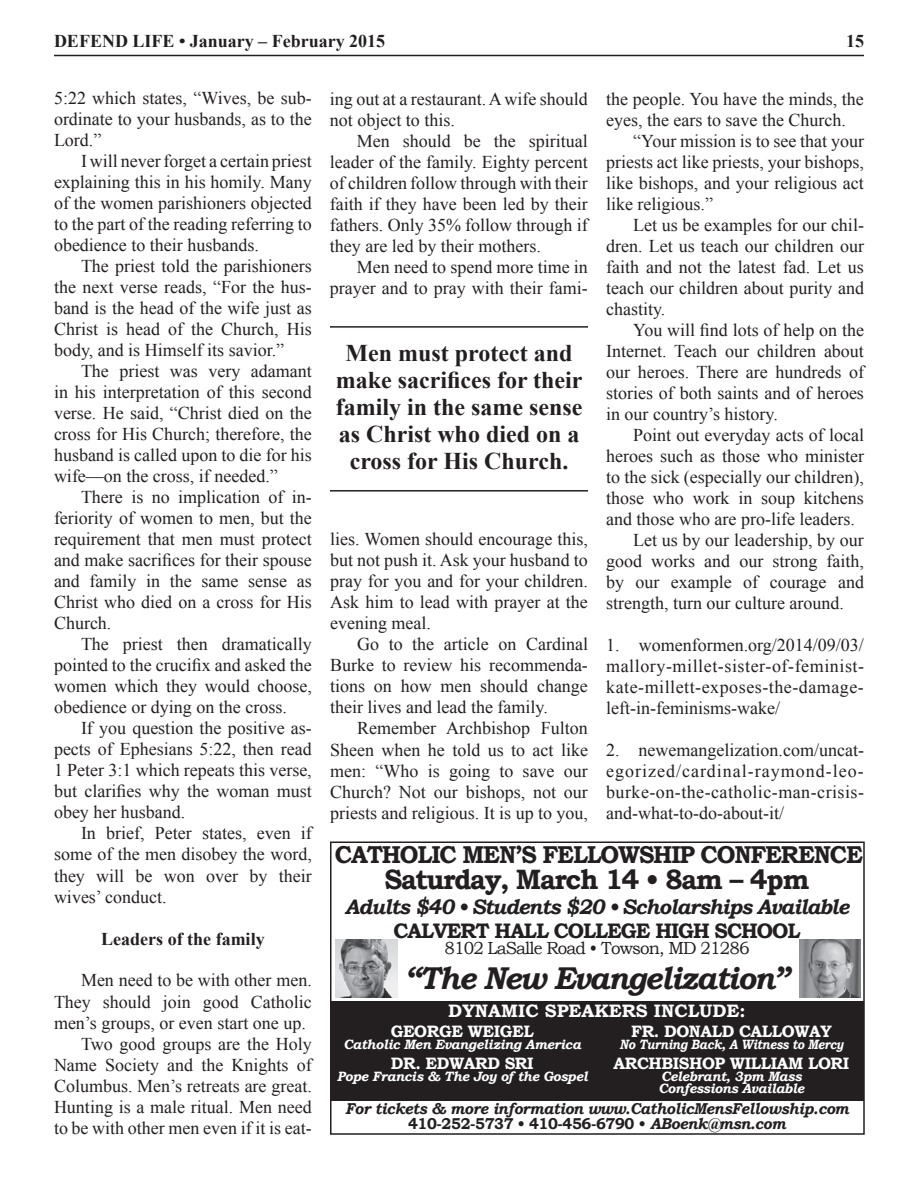
<style>
.page{position:relative;width:918px;height:1188px;background:#fff}
.page>*{position:absolute;margin:0;border:0;box-sizing:border-box;transform-origin:0 0}
.t1{font:italic 700 31.5px "Bookman Old Style";letter-spacing:-.05em;color:#231f20}
.t2{font:700 28.05px "Bookman Old Style";letter-spacing:-.05em;color:#231f20}
.t3{font:700 24.45px "Bookman Old Style";letter-spacing:-.05em;color:#231f20;scale:.96 1}
.t4{font:700 24px/27px "Times New Roman";color:#231f20;text-align:center}
.t5{font:italic 700 21px "Bookman Old Style";letter-spacing:-.05em;color:#231f20}
.t6{font:700 21px "Bookman Old Style";letter-spacing:-.05em;color:#231f20}
.t7{font:18px/21px "Times New Roman";color:#231f20;text-align:justify}
.t8{font:700 18px "Times New Roman";color:#231f20}
.t9{font:700 18px "Bookman Old Style";color:#fff}
.t10{font:17.55px "Bookman Old Style";letter-spacing:-.05em;color:#231f20}
.t11{font:700 16.5px "Bookman Old Style";letter-spacing:-.025em;color:#fff}
.t12{font:italic 700 15.75px/14.7px "Bookman Old Style";letter-spacing:-.025em;color:#231f20;text-align:center;scale:.95 1}
.t13{font:italic 700 13.5px/12px "Bookman Old Style";letter-spacing:-.025em;color:#fff}
.t14{font:italic 700 13.5px "Bookman Old Style";letter-spacing:-.025em;color:#fff;scale:.88 1}
.s1{font-style:normal}
</style>
<div class="page">
<div style="left:330px;top:1001px;width:534px;height:100px;background:#231f20"></div>
<hr style="left:54px;top:55px;width:810px;height:1px;background:#231f20">
<hr style="left:330px;top:326px;width:258px;height:2px;background:#231f20">
<hr style="left:330px;top:490px;width:258px;height:2px;background:#231f20">
<div style="left:330px;top:842px;width:535px;height:293px;border:2px solid #231f20"></div>
<img style="left:799px;top:940px;width:61px;height:58px">
<img style="left:335px;top:940px;width:62px;height:58px">
<p class="t8" style="left:54px;top:28px;width:333px">DEFEND LIFE • January – February 2015</p>
<p class="t8" style="left:846px;top:28px;width:19px">15</p>
<p class="t7" style="left:54px;top:87px;width:259px">5:22 which states, “Wives, be sub&shy;ordinate to your husbands, as to the Lord.”</p>
<p class="t7" style="left:54px;top:150px;width:259px;text-indent:27px">I will never forget a certain priest explaining this in his homily. Many of the women parishioners objected to the part of the reading referring to obedience to their husbands.</p>
<p class="t7" style="left:54px;top:256px;width:259px;text-indent:27px">The priest told the parishioners the next verse reads, “For the hus&shy;band is the head of the wife just as Christ is head of the Church, His body, and is Himself its savior.”</p>
<p class="t7" style="left:54px;top:361px;width:259px;text-indent:27px">The priest was very adamant in his interpretation of this second verse. He said, “Christ died on the cross for His Church; therefore, the husband is called upon to die for his wife—on the cross, if needed.”</p>
<p class="t7" style="left:54px;top:487px;width:259px;text-indent:27px">There is no implication of in&shy;feriority of women to men, but the requirement that men must protect and make sacrifices for their spouse and family in the same sense as Christ who died on a cross for His Church.</p>
<p class="t7" style="left:54px;top:634px;width:259px;text-indent:27px">The priest then dramatically pointed to the crucifix and asked the women which they would choose, obedience or dying on the cross.</p>
<p class="t7" style="left:54px;top:718px;width:259px;text-indent:27px">If you question the positive as&shy;pects of Ephesians 5:22, then read 1 Peter 3:1 which repeats this verse, but clarifies why the woman must obey her husband.</p>
<p class="t7" style="left:54px;top:823px;width:259px;text-indent:27px">In brief, Peter states, even if some of the men disobey the word, they will be won over by their wives’ conduct.</p>
<p class="t8" style="left:101px;top:926px;width:165px">Leaders of the family</p>
<p class="t7" style="left:81px;top:970px;width:232px">Men need to be with other men.</p>
<p class="t7" style="left:54px;top:991px;width:259px">They should join good Catholic</p>
<p class="t7" style="left:54px;top:1012px;width:253px">men’s groups, or even start one up.</p>
<p class="t7" style="left:81px;top:1033px;width:232px">Two good groups are the Holy</p>
<p class="t7" style="left:54px;top:1054px;width:259px">Name Society and the Knights of</p>
<p class="t7" style="left:54px;top:1075px;width:259px">Columbus. Men’s retreats are great.</p>
<p class="t7" style="left:54px;top:1096px;width:259px">Hunting is a male ritual. Men need</p>
<p class="t7" style="left:54px;top:1117px;width:259px">to be with other men even if it is eat-</p>
<p class="t7" style="left:330px;top:88px;width:259px">ing out at a restaurant. A wife should not object to this.</p>
<p class="t7" style="left:330px;top:130px;width:259px;text-indent:27px">Men should be the spiritual leader of the family. Eighty percent of children follow through with their faith if they have been led by their fathers. Only 35% follow through if they are led by their mothers.</p>
<p class="t7" style="left:330px;top:256px;width:259px;text-align:right">Men need to spend more time in prayer and to pray with their fami-</p>
<h3 class="t4" style="left:336px;top:339px;width:248px">Men must protect and make sacrifices for their family in the same sense as Christ who died on a cross for His Church.</h3>
<p class="t7" style="left:330px;top:529px;width:259px">lies. Women should encourage this, but not push it. Ask your husband to pray for you and for your children.<br>Ask him to lead with prayer at the evening meal.</p>
<p class="t7" style="left:330px;top:634px;width:259px;text-indent:27px">Go to the article on Cardinal Burke to review his recommenda&shy;tions on how men should change their lives and lead the family.</p>
<p class="t7" style="left:330px;top:718px;width:259px;text-indent:27px">Remember Archbishop Fulton Sheen when he told us to act like men: “Who is going to save our Church? Not our bishops, not our priests and religious. It is up to you,</p>
<p class="t7" style="left:606px;top:88px;width:259px">the people. You have the minds, the</p>
<p class="t7" style="left:606px;top:109px;width:241px">eyes, the ears to save the Church.</p>
<p class="t7" style="left:633px;top:130px;width:232px">“Your mission is to see that your</p>
<p class="t7" style="left:606px;top:151px;width:259px">priests act like priests, your bishops,</p>
<p class="t7" style="left:606px;top:172px;width:259px">like bishops, and your religious act</p>
<p class="t7" style="left:606px;top:193px;width:108px">like religious.”</p>
<p class="t7" style="left:633px;top:214px;width:232px">Let us be examples for our chil-</p>
<p class="t7" style="left:606px;top:235px;width:259px">dren. Let us teach our children our</p>
<p class="t7" style="left:606px;top:256px;width:259px">faith and not the latest fad. Let us</p>
<p class="t7" style="left:606px;top:277px;width:259px">teach our children about purity and</p>
<p class="t7" style="left:606px;top:298px;width:61px">chastity.</p>
<p class="t7" style="left:633px;top:319px;width:232px">You will find lots of help on the</p>
<p class="t7" style="left:606px;top:340px;width:259px">Internet. Teach our children about</p>
<p class="t7" style="left:606px;top:361px;width:259px">our heroes. There are hundreds of</p>
<p class="t7" style="left:606px;top:382px;width:259px">stories of both saints and of heroes</p>
<p class="t7" style="left:606px;top:403px;width:173px">in our country’s history.</p>
<p class="t7" style="left:633px;top:424px;width:232px">Point out everyday acts of local</p>
<p class="t7" style="left:606px;top:445px;width:259px">heroes such as those who minister</p>
<p class="t7" style="left:606px;top:466px;width:259px">to the sick (especially our children),</p>
<p class="t7" style="left:606px;top:487px;width:259px">those who work in soup kitchens</p>
<p class="t7" style="left:606px;top:508px;width:250px">and those who are pro-life leaders.</p>
<p class="t7" style="left:633px;top:529px;width:232px">Let us by our leadership, by our</p>
<p class="t7" style="left:606px;top:550px;width:259px">good works and our strong faith,</p>
<p class="t7" style="left:606px;top:571px;width:259px">by our example of courage and</p>
<p class="t7" style="left:606px;top:592px;width:239px">strength, turn our culture around.</p>
<p class="t7" style="left:606px;top:634px;width:260px">1. womenformen.org/2014/09/03/ mallory-millet-sister-of-feminist&shy;kate-millett-exposes-the-damage&shy;left-in-feminisms-wake/</p>
<p class="t7" style="left:606px;top:739px;width:259px">2. newemangelization.com/uncat&shy;egorized/cardinal-raymond-leo&shy;burke-on-the-catholic-man-crisis&shy;and-what-to-do-about-it/</p>
<h3 class="t3" style="left:335px;top:840px;width:552px">CATHOLIC MEN’S FELLOWSHIP CONFERENCE</h3>
<h2 class="t2" style="left:384px;top:863px;width:427px">Saturday, March 14 • 8am – 4pm</h2>
<p class="t5" style="left:345px;top:894px;width:506px">Adults $40 • Students $20 • Scholarships Available</p>
<p class="t6" style="left:394px;top:919px;width:408px">CALVERT HALL COLLEGE HIGH SCHOOL</p>
<p class="t10" style="left:444px;top:938px;width:307px">8102 LaSalle Road • Towson, MD 21286</p>
<h1 class="t1" style="left:405px;top:959px;width:386px">“The New Evangelization”</h1>
<p class="t9" style="left:448px;top:1001px;width:299px">DYNAMIC SPEAKERS INCLUDE:</p>
<p class="t11" style="left:391px;top:1022px;width:144px">GEORGE WEIGEL</p>
<p class="t13" style="left:343px;top:1038px;width:239px">Catholic Men Evangelizing America</p>
<p class="t11" style="left:391px;top:1053px;width:144px">DR. EDWARD SRI</p>
<p class="t13" style="left:337px;top:1070px;width:253px">Pope Francis &amp; The Joy of the Gospel</p>
<p class="t11" style="left:631px;top:1022px;width:202px">FR. DONALD CALLOWAY</p>
<p class="t14" style="left:620px;top:1036px;width:256px">No Turning Back, A Witness to Mercy</p>
<p class="t11" style="left:614px;top:1053px;width:237px">ARCHBISHOP WILLIAM LORI</p>
<p class="t13" style="left:659px;top:1070px;width:147px">Celebrant, 3pm Mass<br>Confessions Available</p>
<p class="t12" style="left:345px;top:1101px;width:532px">For tickets &amp; more information www.CatholicMensFellowship.com<br><span class="s1">410-252-5737 • 410-456-6790 •</span> ABoenk@msn.com</p>
</div>
